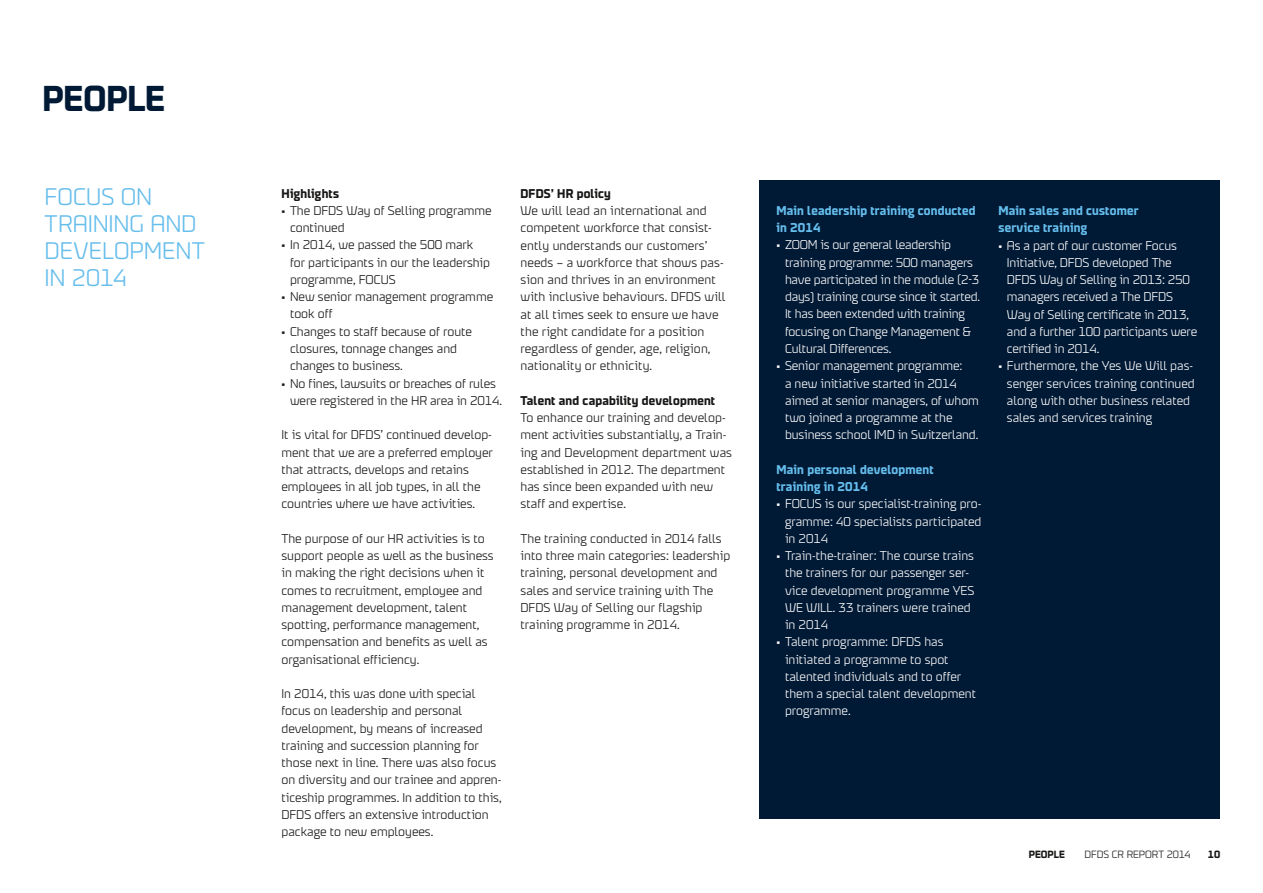
<style>
.page{position:relative;width:1263px;height:893px;background:#fff}
.page>*{position:absolute;margin:0;border:0;box-sizing:border-box;transform-origin:0 0}
.t1{font:700 36px "DFDS";color:#001935}
.t2{font:300 24px/27px "DFDS";color:#65bdec}
.t3{font:300 12.75px/17.2px "DFDS";color:#181716}
.t4{font:300 12.75px/17.2px "DFDS";letter-spacing:-.005em;color:#fff}
.t5{font:700 12.75px/17.2px "DFDS";letter-spacing:.015em;color:#65bdec}
.t6{font:700 12.75px "DFDS";letter-spacing:.015em;color:#181716}
.t7{font:300 10.5px "DFDS";letter-spacing:.005em;color:#181716}
.t8{font:700 10.5px "DFDS";letter-spacing:.005em;color:#181716}
</style>
<div class="page">
<div style="left:759px;top:180px;width:461px;height:639px;background:#001935"></div>
<h1 class="t1" style="left:43px;top:78px;width:22px">PEOP</h1>
<h1 class="t1" style="left:127px;top:78px;width:36px">LE</h1>
<h2 class="t2" style="left:45px;top:183px;width:162px">FOCUS ON<br>TRAINING AND<br>DEVELOPMENT<br>IN 2014</h2>
<p class="t6" style="left:281px;top:186px;width:59px">Highlights</p>
<p class="t3" style="left:290px;top:202px;width:203px;text-indent:-9px">• The DFDS Way of Selling programme continued</p>
<p class="t3" style="left:290px;top:236px;width:202px;text-indent:-9px">• In 2014, we passed the 500 mark for participants in our the leadership programme, FOCUS</p>
<p class="t3" style="left:290px;top:288px;width:205px;text-indent:-9px">• New senior management programme took off</p>
<p class="t3" style="left:290px;top:323px;width:183px;text-indent:-9px">• Changes to staff because of route closures, tonnage changes and changes to business.</p>
<p class="t3" style="left:290px;top:374px;width:214px;text-indent:-9px">• No fines, lawsuits or breaches of rules were registered in the HR area in 2014.</p>
<p class="t3" style="left:281px;top:426px;width:213px">It is vital for DFDS’ continued develop&shy;ment that we are a preferred employer that attracts, develops and retains employees in all job types, in all the countries where we have activities.</p>
<p class="t3" style="left:281px;top:530px;width:214px">The purpose of our HR activities is to support people as well as the business in making the right decisions when it comes to recruitment, employee and management development, talent spotting, performance management, compensation and benefits as well as organisational efficiency.</p>
<p class="t3" style="left:281px;top:685px;width:222px">In 2014, this was done with special focus on leadership and personal development, by means of increased training and succession planning for those next in line. There was also focus on diversity and our trainee and appren&shy;ticeship programmes. In addition to this, DFDS offers an extensive introduction package to new employees.</p>
<p class="t6" style="left:520px;top:186px;width:92px">DFDS’ HR policy</p>
<p class="t3" style="left:520px;top:202px;width:207px">We will lead an international and competent workforce that consist&shy;ently understands our customers’ needs – a workforce that shows pas&shy;sion and thrives in an environment with inclusive behaviours. DFDS will at all times seek to ensure we have the right candidate for a position regardless of gender, age, religion, nationality or ethnicity.</p>
<p class="t6" style="left:520px;top:393px;width:196px">Talent and capability development</p>
<p class="t3" style="left:520px;top:409px;width:213px">To enhance our training and develop&shy;ment activities substantially, a Train&shy;ing and Development department was established in 2012. The department has since been expanded with new staff and expertise.</p>
<p class="t3" style="left:520px;top:530px;width:211px">The training conducted in 2014 falls into three main categories: leadership training, personal development and sales and service training with The DFDS Way of Selling our flagship training programme in 2014.</p>
<p class="t5" style="left:776px;top:202px;width:201px">Main leadership training conducted in 2014</p>
<p class="t4" style="left:785px;top:236px;width:197px;text-indent:-9px">• ZOOM is our general leadership training programme: 500 managers have participated in the module (2-3 days) training course since it started.<br>It has been extended with training focusing on Change Management &amp; Cultural Differences.</p>
<p class="t4" style="left:785px;top:357px;width:195px;text-indent:-9px">• Senior management programme:<br>a new initiative started in 2014 aimed at senior managers, of whom two joined a programme at the business school IMD in Switzerland.</p>
<p class="t5" style="left:776px;top:461px;width:159px">Main personal development training in 2014</p>
<p class="t4" style="left:785px;top:495px;width:198px;text-align:justify;text-indent:-9px">• FOCUS is our specialist-training pro&shy;gramme: 40 specialists participated in 2014</p>
<p class="t4" style="left:785px;top:547px;width:191px;text-indent:-9px">• Train-the-trainer: The course trains the trainers for our passenger ser&shy;vice development programme YES<br>WE WILL. 33 trainers were trained in 2014</p>
<p class="t4" style="left:785px;top:633px;width:193px;text-indent:-9px">• Talent programme: DFDS has initiated a programme to spot talented individuals and to offer them a special talent development programme.</p>
<p class="t5" style="left:998px;top:202px;width:141px">Main sales and customer service training</p>
<p class="t4" style="left:1007px;top:236px;width:192px;text-indent:-9px">• As a part of our customer Focus<br>Initiative, DFDS developed The<br>DFDS Way of Selling in 2013: 250 managers received a The DFDS<br>Way of Selling certificate in 2013, and a further 100 participants were certified in 2014.</p>
<p class="t4" style="left:1007px;top:357px;width:189px;text-indent:-9px">• Furthermore, the Yes We Will pas&shy;senger services training continued along with other business related sales and services training</p>
<p class="t8" style="left:1029px;top:849px;width:37px">People</p>
<p class="t7" style="left:1084px;top:849px;width:108px">DFDS CR REPORT 2014</p>
<p class="t8" style="left:1208px;top:849px;width:14px">10</p>
</div>
